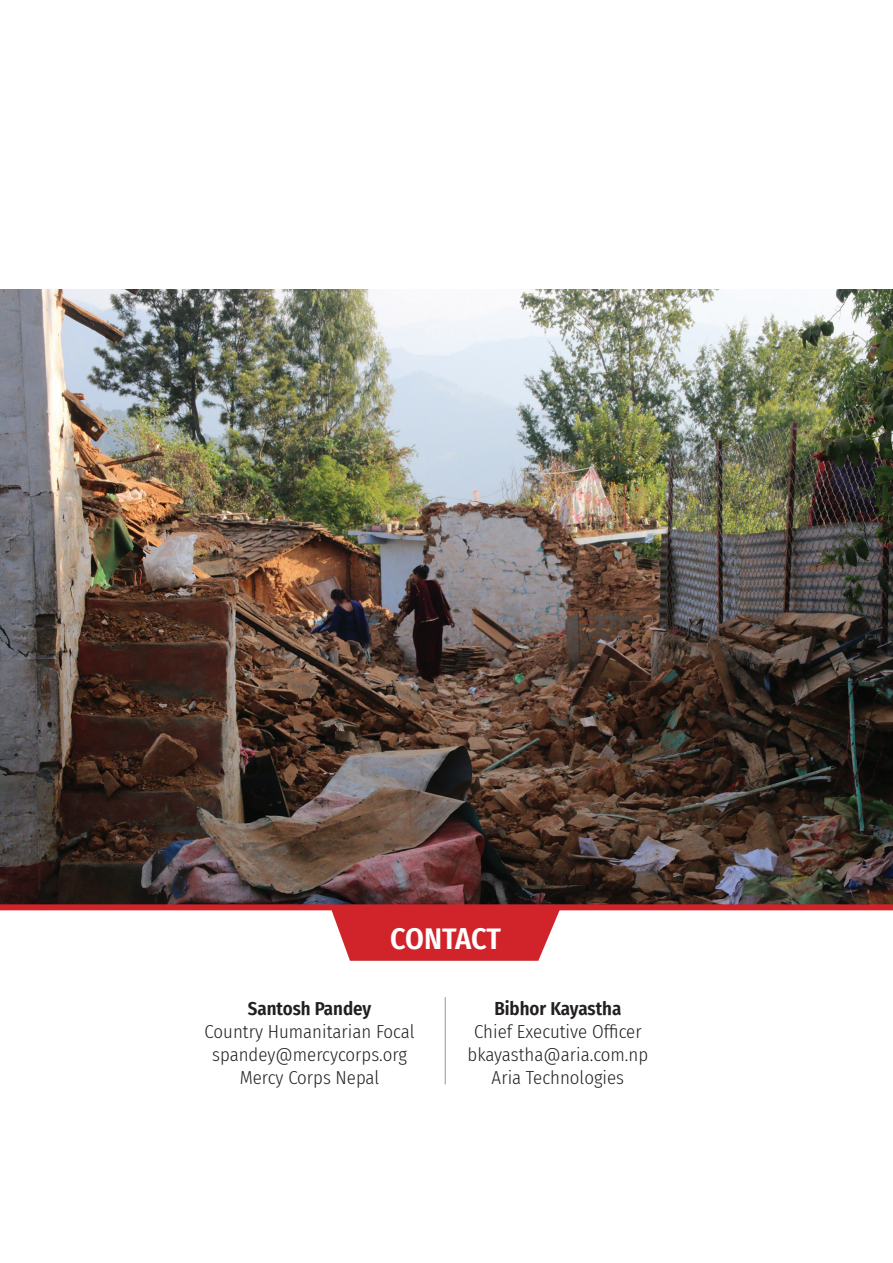
<style>
.page{position:relative;width:893px;height:1263px;background:#fff}
.page>*{position:absolute;margin:0;border:0;box-sizing:border-box;transform-origin:0 0}
.t1{font:600 30px "Fira Sans Condensed";letter-spacing:-.01em;color:#fff}
.t2{font:300 18.75px/23.2px "Fira Sans Condensed";color:#231f20;text-align:center}
.t3{font:600 18.75px "Fira Sans Condensed";color:#231f20}
</style>
<div class="page">
<svg style="left:326px;top:910px;width:240px;height:51px;background:#d74046"></svg>
<img style="left:0;top:289px;width:893px;height:615px">
<hr style="left:445px;top:997px;width:1px;height:87px;background:#939598">
<div style="left:0;top:904px;width:893px;height:6px;background:#d1232a"></div>
<h1 class="t1" style="left:390px;top:921px;width:112px">CONTACT</h1>
<p class="t3" style="left:248px;top:997px;width:125px">Santosh Pandey</p>
<p class="t2" style="left:205px;top:1020px;width:211px">Country Humanitarian Focal spandey@mercycorps.org<br>Mercy Corps Nepal</p>
<p class="t3" style="left:494px;top:997px;width:129px">Bibhor Kayastha</p>
<p class="t2" style="left:467px;top:1020px;width:182px">Chief Executive Officer bkayastha@aria.com.np<br>Aria Technologies</p>
</div>
